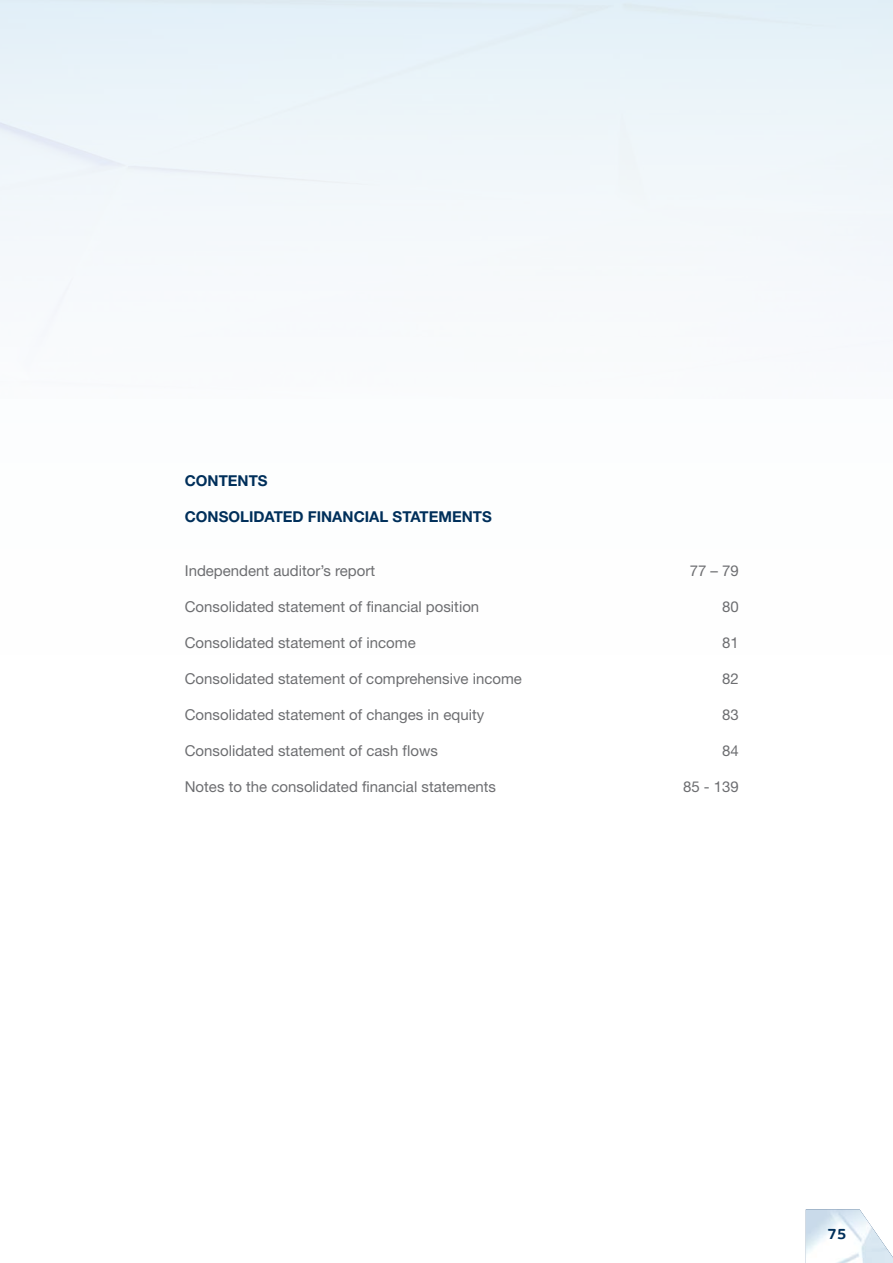
<style>
.page{position:relative;width:893px;height:1263px;background:#fff}
.page>*{position:absolute;margin:0;border:0;box-sizing:border-box;transform-origin:0 0}
.t1{font:15px "Helvetica Neue LT Arabic";color:#6d6e71}
.t2{font:700 15px "Helvetica Neue LT Arabic";color:#002f5a}
.t3{font:700 15px "Co Text Arabic";color:#002f5a}
</style>
<div class="page">
<div style="left:0;top:0;width:893px;height:1170px;background:linear-gradient(to bottom,#eef5fa,#fff)"></div>
<svg style="left:0;top:0;width:1px;height:1170px"></svg>
<svg style="left:806px;top:1209px;width:87px;height:54px"></svg>
<p class="t2" style="left:185px;top:472px;width:84px">CONTENTS</p>
<p class="t2" style="left:185px;top:508px;width:308px">CONSOLIDATED FINANCIAL STATEMENTS</p>
<p class="t1" style="left:185px;top:562px;width:192px">Independent auditor’s report</p>
<p class="t1" style="left:185px;top:598px;width:296px">Consolidated statement of financial position</p>
<p class="t1" style="left:185px;top:634px;width:232px">Consolidated statement of income</p>
<p class="t1" style="left:185px;top:670px;width:339px">Consolidated statement of comprehensive income</p>
<p class="t1" style="left:185px;top:706px;width:301px">Consolidated statement of changes in equity</p>
<p class="t1" style="left:185px;top:742px;width:255px">Consolidated statement of cash flows</p>
<p class="t1" style="left:185px;top:778px;width:313px">Notes to the consolidated financial statements</p>
<p class="t1" style="left:690px;top:562px;width:51px">77 – 79</p>
<p class="t1" style="left:722px;top:598px;width:18px">80</p>
<p class="t1" style="left:722px;top:634px;width:18px">81</p>
<p class="t1" style="left:722px;top:670px;width:18px">82</p>
<p class="t1" style="left:722px;top:706px;width:18px">83</p>
<p class="t1" style="left:722px;top:742px;width:18px">84</p>
<p class="t1" style="left:683px;top:778px;width:57px">85 - 139</p>
<p class="t3" style="left:827px;top:1225px;width:21px">75</p>
</div>
